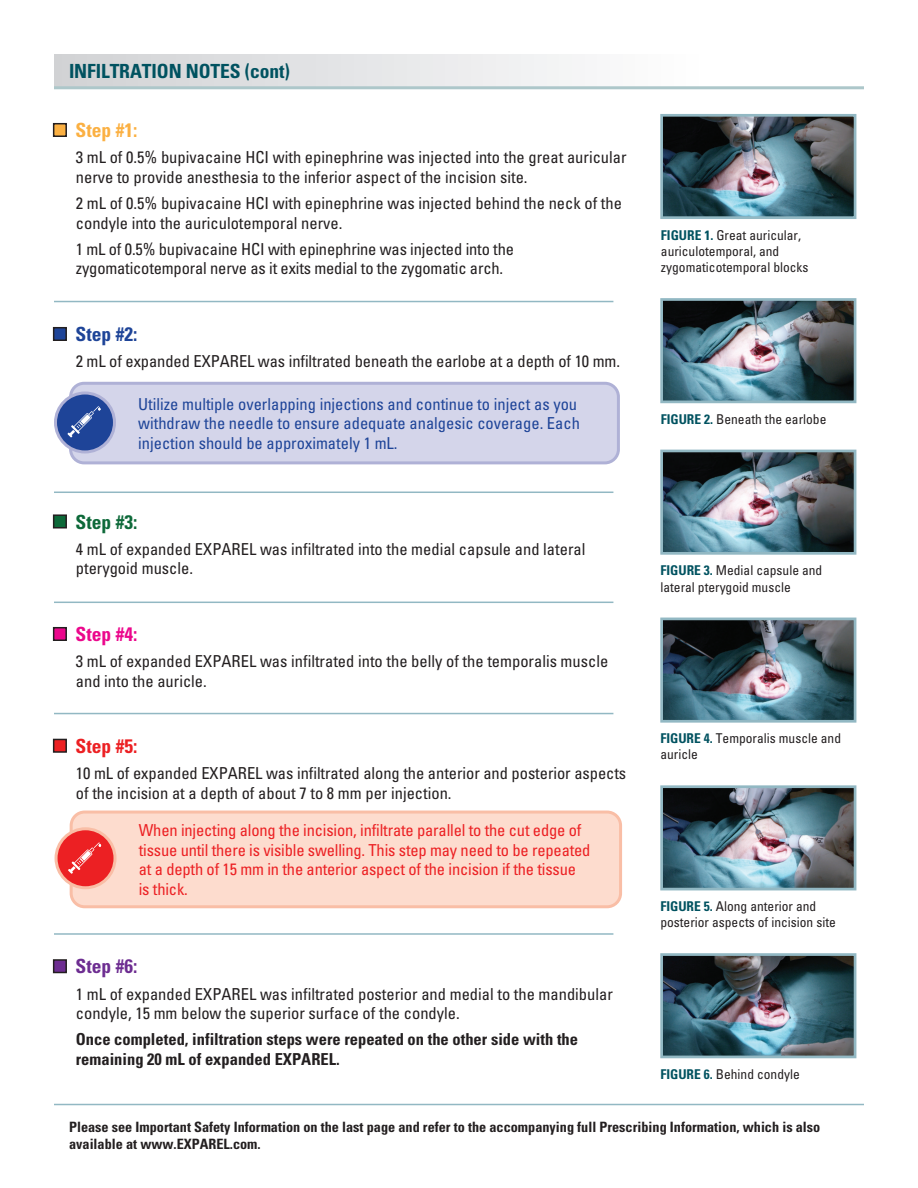
<style>
.page{position:relative;width:918px;height:1188px;background:#fff}
.page>*{position:absolute;margin:0;border:0;box-sizing:border-box;transform-origin:0 0}
.Body{font:700 condensed 19.5px "Univers";letter-spacing:-.005em;color:#005260}
.t1{font:700 condensed 19.5px "Univers";color:#fbb042}
.t2{font:700 condensed 19.5px "Univers";color:#1e4498}
.t3{font:700 condensed 19.5px "Univers";color:#0d6939}
.t4{font:700 condensed 19.5px "Univers";color:#eb078c}
.t5{font:700 condensed 19.5px "Univers";color:#ec2023}
.t6{font:700 condensed 19.5px "Univers";color:#6d2d91}
.t7{font:condensed 16.5px/19.5px "Univers";color:#231f20}
.t8{font:condensed 16.5px/19.5px "Univers";letter-spacing:-.01em;color:#ec2023}
.t9{font:condensed 16.5px/19.5px "Univers";color:#1e4498}
.t10{font:700 condensed 16.5px/19.5px "Univers";color:#231f20}
.t11{font:700 condensed 14.25px/17.1px "Univers";color:#231f20}
.t12{font:condensed 13.5px/16.2px "Univers";color:#231f20}
.s1{font-weight:700;color:#005260}
</style>
<div class="page">
<div style="left:71px;top:383px;width:547px;height:80px;background:#d4d5ea;border-radius:14px"></div>
<div style="left:69px;top:382px;width:551px;height:82px;border:3px solid #afb1d6;border-radius:14px"></div>
<div style="left:71px;top:812px;width:550px;height:95px;background:#fddcce;border-radius:14px"></div>
<div style="left:70px;top:811px;width:552px;height:97px;border:3px solid #f9bea6;border-radius:14px"></div>
<hr style="left:54px;top:1104px;width:810px;height:1px;background:#92b8c3">
<hr style="left:54px;top:492px;width:559px;height:1px;background:#92b8c3">
<hr style="left:54px;top:301px;width:559px;height:1px;background:#92b8c3">
<hr style="left:54px;top:602px;width:559px;height:1px;background:#92b8c3">
<hr style="left:54px;top:713px;width:559px;height:1px;background:#92b8c3">
<hr style="left:54px;top:933px;width:559px;height:2px;background:#92b8c3">
<div style="left:56px;top:829px;width:59px;height:59px;background:#ec2023;border-radius:50%"></div>
<div style="left:55px;top:827px;width:62px;height:62px;border:3px solid #f9bea6;border-radius:50%"></div>
<svg style="left:68px;top:842px;width:33px;height:32px"></svg>
<img style="left:664px;top:622px;width:188px;height:97px">
<div style="left:660px;top:618px;width:196px;height:105px;border:3px solid #92b8c3"></div>
<img style="left:664px;top:118px;width:188px;height:97px">
<div style="left:660px;top:114px;width:196px;height:105px;border:3px solid #92b8c3"></div>
<img style="left:664px;top:454px;width:188px;height:97px">
<div style="left:660px;top:450px;width:196px;height:105px;border:3px solid #92b8c3"></div>
<img style="left:664px;top:302px;width:188px;height:97px">
<div style="left:660px;top:298px;width:196px;height:105px;border:3px solid #92b8c3"></div>
<img style="left:664px;top:789px;width:188px;height:97px">
<div style="left:660px;top:785px;width:196px;height:105px;border:3px solid #92b8c3"></div>
<img style="left:664px;top:957px;width:188px;height:97px">
<div style="left:660px;top:953px;width:196px;height:105px;border:3px solid #92b8c3"></div>
<div style="left:56px;top:393px;width:58px;height:59px;background:#1e4498;border-radius:50%"></div>
<div style="left:54px;top:392px;width:62px;height:61px;border:3px solid #afb1d6;border-radius:50%"></div>
<svg style="left:68px;top:406px;width:33px;height:31px"></svg>
<div style="left:54px;top:124px;width:12px;height:12px;background:#fbb042"></div>
<div style="left:53px;top:123px;width:14px;height:14px;border:2px solid #231f20"></div>
<div style="left:54px;top:328px;width:12px;height:12px;background:#1e4498"></div>
<div style="left:53px;top:327px;width:14px;height:14px;border:2px solid #231f20"></div>
<div style="left:54px;top:515px;width:12px;height:13px;background:#0d6939"></div>
<div style="left:53px;top:514px;width:14px;height:15px;border:2px solid #231f20"></div>
<div style="left:54px;top:628px;width:12px;height:12px;background:#eb078c"></div>
<div style="left:53px;top:627px;width:14px;height:14px;border:2px solid #231f20"></div>
<div style="left:54px;top:739px;width:12px;height:13px;background:#ec2023"></div>
<div style="left:53px;top:739px;width:14px;height:14px;border:2px solid #231f20"></div>
<div style="left:54px;top:960px;width:12px;height:13px;background:#6d2d91"></div>
<div style="left:53px;top:959px;width:14px;height:14px;border:2px solid #231f20"></div>
<div style="left:54px;top:54px;width:647px;height:32px;background:linear-gradient(to right,#d0d1d4,#fefefe)"></div>
<hr style="left:54px;top:86px;width:810px;height:3px;background:#adc7ca">
<p class="Body" style="left:69px;top:59px;width:222px">INFILTRATION NOTES (cont)</p>
<p class="t1" style="left:76px;top:118px;width:63px">Step #1:</p>
<p class="t7" style="left:76px;top:147px;width:552px">3 mL of 0.5% bupivacaine HCI with epinephrine was injected into the great auricular nerve to provide anesthesia to the inferior aspect of the incision site.</p>
<p class="t7" style="left:76px;top:193px;width:548px">2 mL of 0.5% bupivacaine HCI with epinephrine was injected behind the neck of the condyle into the auriculotemporal nerve.</p>
<p class="t7" style="left:76px;top:239px;width:440px">1 mL of 0.5% bupivacaine HCI with epinephrine was injected into the zygomaticotemporal nerve as it exits medial to the zygomatic arch.</p>
<p class="t2" style="left:76px;top:322px;width:63px">Step #2:</p>
<p class="t7" style="left:76px;top:351px;width:546px">2 mL of expanded EXPAREL was infiltrated beneath the earlobe at a depth of 10 mm.</p>
<p class="t9" style="left:138px;top:394px;width:443px">Utilize multiple overlapping injections and continue to inject as you withdraw the needle to ensure adequate analgesic coverage. Each injection should be approximately 1 mL.</p>
<p class="t3" style="left:76px;top:510px;width:63px">Step #3:</p>
<p class="t7" style="left:76px;top:539px;width:511px">4 mL of expanded EXPAREL was infiltrated into the medial capsule and lateral pterygoid muscle.</p>
<p class="t4" style="left:76px;top:622px;width:63px">Step #4:</p>
<p class="t7" style="left:76px;top:651px;width:534px">3 mL of expanded EXPAREL was infiltrated into the belly of the temporalis muscle and into the auricle.</p>
<p class="t5" style="left:76px;top:734px;width:63px">Step #5:</p>
<p class="t7" style="left:76px;top:763px;width:552px">10 mL of expanded EXPAREL was infiltrated along the anterior and posterior aspects of the incision at a depth of about 7 to 8 mm per injection.</p>
<p class="t8" style="left:139px;top:820px;width:453px">When injecting along the incision, infiltrate parallel to the cut edge of tissue until there is visible swelling. This step may need to be repeated at a depth of 15 mm in the anterior aspect of the incision if the tissue is thick.</p>
<p class="t6" style="left:76px;top:954px;width:63px">Step #6:</p>
<p class="t7" style="left:76px;top:984px;width:539px">1 mL of expanded EXPAREL was infiltrated posterior and medial to the mandibular condyle, 15 mm below the superior surface of the condyle.</p>
<p class="t10" style="left:76px;top:1030px;width:504px">Once completed, infiltration steps were repeated on the other side with the remaining 20 mL of expanded EXPAREL.</p>
<p class="t12" style="left:661px;top:227px;width:149px"><span class="s1">FIGURE 1.</span> Great auricular, auriculotemporal, and zygomaticotemporal blocks</p>
<p class="t12" style="left:661px;top:411px;width:167px"><span class="s1">FIGURE 2.</span> Beneath the earlobe</p>
<p class="t12" style="left:660px;top:562px;width:163px"><span class="s1">FIGURE 3.</span> Medial capsule and lateral pterygoid muscle</p>
<p class="t12" style="left:660px;top:730px;width:182px"><span class="s1">FIGURE 4.</span> Temporalis muscle and auricle</p>
<p class="t12" style="left:660px;top:898px;width:177px"><span class="s1">FIGURE 5.</span> Along anterior and posterior aspects of incision site</p>
<p class="t12" style="left:660px;top:1066px;width:141px"><span class="s1">FIGURE 6.</span> Behind condyle</p>
<p class="t11" style="left:69px;top:1118px;width:753px">Please see Important Safety Information on the last page and refer to the accompanying full Prescribing Information, which is also available at www.EXPAREL.com.</p>
</div>
